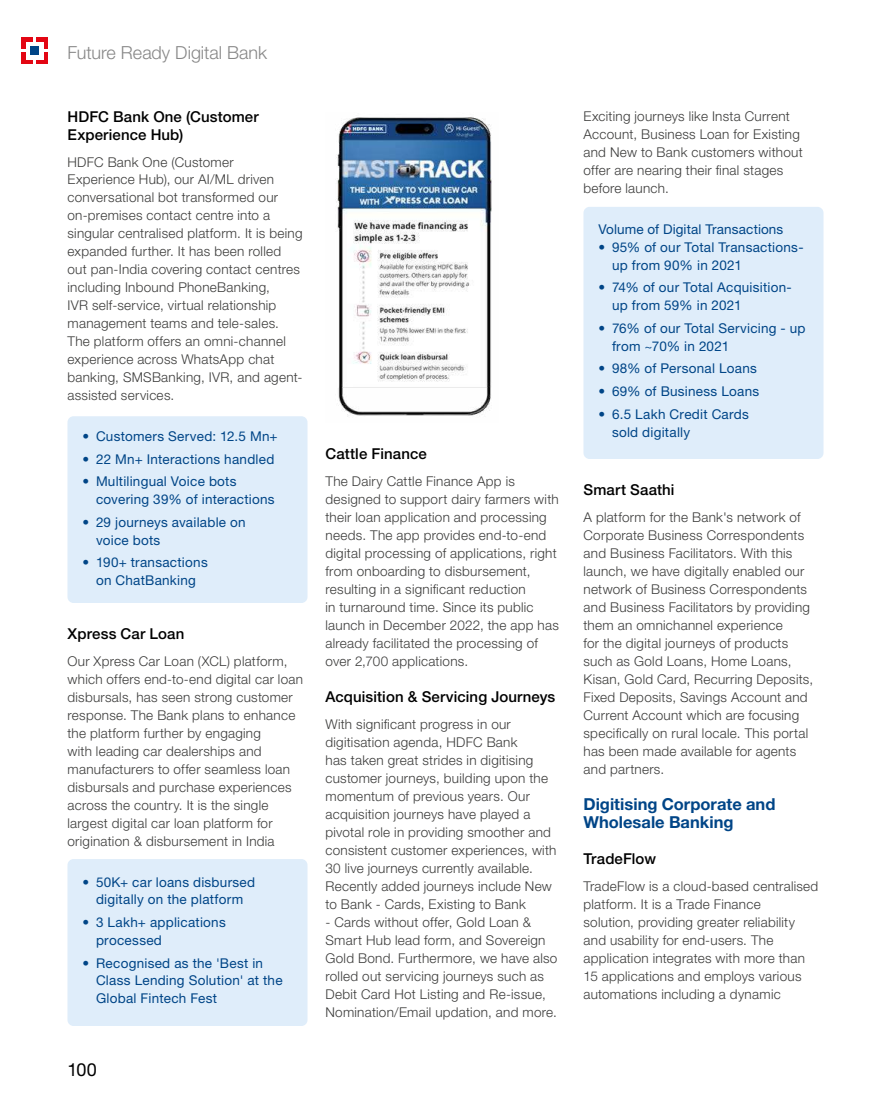
<style>
.page{position:relative;width:891px;height:1107px;background:#fff}
.page>*{position:absolute;margin:0;border:0;box-sizing:border-box;transform-origin:0 0}
.t1{font:300 18px "Helvetica Neue LT Std";color:#878787}
.t2{font:18px "Helvetica Neue LT Std";color:#000}
.t3{font:700 16.5px/18px "Helvetica Neue LT Std";color:#004587}
.t4{font:500 15px/18px "Helvetica Neue LT Std";letter-spacing:.005em;color:#000}
.t5{font:300 13.5px/18px "Helvetica Neue LT Std";letter-spacing:.02em;color:#3c3c3b}
.t6{font:13.5px/18px "Helvetica Neue LT Std";letter-spacing:.02em;color:#004587}
</style>
<div class="page">
<div style="left:68px;top:416px;width:240px;height:187px;background:#dfedfa;border-radius:6px"></div>
<div style="left:68px;top:859px;width:240px;height:167px;background:#dfedfa;border-radius:6px"></div>
<img style="left:336px;top:117px;width:156px;height:300px">
<div style="left:584px;top:207px;width:240px;height:252px;background:#dfedfa;border-radius:6px"></div>
<div style="left:21px;top:37px;width:27px;height:27px;background:#e30613"></div>
<div style="left:26px;top:42px;width:17px;height:17px;background:#fff"></div>
<hr style="left:33px;top:37px;width:3px;height:27px;background:#fff">
<hr style="left:21px;top:49px;width:27px;height:3px;background:#fff">
<div style="left:31px;top:47px;width:8px;height:8px;background:#004587"></div>
<h1 class="t1" style="left:68px;top:41px;width:201px">Future Ready Digital Bank</h1>
<p class="t4" style="left:68px;top:107px;width:193px">HDFC Bank One (Customer<br>Experience Hub)</p>
<p class="t5" style="left:68px;top:152px;width:237px">HDFC Bank One (Customer Experience Hub), our AI/ML driven conversational bot transformed our on-premises contact centre into a singular centralised platform. It is being expanded further. It has been rolled out pan-India covering contact centres including Inbound PhoneBanking,<br>IVR self-service, virtual relationship management teams and tele-sales.<br>The platform offers an omni-channel experience across WhatsApp chat banking, SMSBanking, IVR, and agent&shy;assisted services.</p>
<p class="t6" style="left:82px;top:427px;width:197px">• Customers Served: 12.5 Mn+</p>
<p class="t6" style="left:82px;top:450px;width:193px">• 22 Mn+ Interactions handled</p>
<p class="t6" style="left:96px;top:472px;width:180px;text-indent:-14px">• Multilingual Voice bots covering 39% of interactions</p>
<p class="t6" style="left:96px;top:513px;width:151px;text-indent:-14px">• 29 journeys available on voice bots</p>
<p class="t6" style="left:82px;top:553px;width:127px;text-align:center">• 190+ transactions on ChatBanking</p>
<p class="t4" style="left:68px;top:625px;width:118px">Xpress Car Loan</p>
<p class="t5" style="left:68px;top:652px;width:237px">Our Xpress Car Loan (XCL) platform, which offers end-to-end digital car loan disbursals, has seen strong customer response. The Bank plans to enhance the platform further by engaging<br>with leading car dealerships and manufacturers to offer seamless loan disbursals and purchase experiences across the country. It is the single largest digital car loan platform for origination &amp; disbursement in India</p>
<p class="t6" style="left:82px;top:873px;width:174px;text-align:center">• 50K+ car loans disbursed digitally on the platform</p>
<p class="t6" style="left:96px;top:913px;width:131px;text-indent:-14px">• 3 Lakh+ applications processed</p>
<p class="t6" style="left:96px;top:954px;width:188px;text-indent:-14px">• Recognised as the 'Best in<br>Class Lending Solution' at the<br>Global Fintech Fest</p>
<h1 class="t2" style="left:68px;top:1058px;width:31px">100</h1>
<p class="t4" style="left:326px;top:445px;width:103px">Cattle Finance</p>
<p class="t5" style="left:326px;top:472px;width:235px">The Dairy Cattle Finance App is designed to support dairy farmers with their loan application and processing needs. The app provides end-to-end digital processing of applications, right from onboarding to disbursement, resulting in a significant reduction<br>in turnaround time. Since its public launch in December 2022, the app has already facilitated the processing of over 2,700 applications.</p>
<p class="t4" style="left:326px;top:688px;width:231px">Acquisition &amp; Servicing Journeys</p>
<p class="t5" style="left:326px;top:715px;width:232px">With significant progress in our digitisation agenda, HDFC Bank<br>has taken great strides in digitising customer journeys, building upon the momentum of previous years. Our acquisition journeys have played a pivotal role in providing smoother and consistent customer experiences, with 30 live journeys currently available.<br>Recently added journeys include New to Bank - Cards, Existing to Bank</p>
<p class="t5" style="left:326px;top:913px;width:233px">- Cards without offer, Gold Loan &amp; Smart Hub lead form, and Sovereign Gold Bond. Furthermore, we have also rolled out servicing journeys such as Debit Card Hot Listing and Re-issue, Nomination/Email updation, and more.</p>
<p class="t5" style="left:583px;top:107px;width:221px">Exciting journeys like Insta Current<br>Account, Business Loan for Existing and New to Bank customers without offer are nearing their final stages before launch.</p>
<p class="t6" style="left:598px;top:220px;width:186px">Volume of Digital Transactions</p>
<p class="t6" style="left:612px;top:238px;width:193px;text-indent:-14px">• 95% of our Total Transactions&shy;up from 90% in 2021</p>
<p class="t6" style="left:612px;top:279px;width:181px;text-indent:-14px">• 74% of our Total Acquisition&shy;up from 59% in 2021</p>
<p class="t6" style="left:612px;top:319px;width:195px;text-indent:-14px">• 76% of our Total Servicing - up from ~70% in 2021</p>
<p class="t6" style="left:598px;top:360px;width:160px">• 98% of Personal Loans</p>
<p class="t6" style="left:598px;top:382px;width:162px">• 69% of Business Loans</p>
<p class="t6" style="left:612px;top:405px;width:138px;text-indent:-14px">• 6.5 Lakh Credit Cards sold digitally</p>
<p class="t4" style="left:584px;top:481px;width:93px">Smart Saathi</p>
<p class="t5" style="left:584px;top:508px;width:231px">A platform for the Bank's network of Corporate Business Correspondents and Business Facilitators. With this launch, we have digitally enabled our network of Business Correspondents and Business Facilitators by providing them an omnichannel experience<br>for the digital journeys of products such as Gold Loans, Home Loans, Kisan, Gold Card, Recurring Deposits, Fixed Deposits, Savings Account and Current Account which are focusing specifically on rural locale. This portal has been made available for agents and partners.</p>
<p class="t3" style="left:584px;top:795px;width:193px">Digitising Corporate and<br>Wholesale Banking</p>
<p class="t4" style="left:584px;top:850px;width:74px">TradeFlow</p>
<p class="t5" style="left:584px;top:877px;width:236px">TradeFlow is a cloud-based centralised platform. It is a Trade Finance<br>solution, providing greater reliability and usability for end-users. The application integrates with more than 15 applications and employs various automations including a dynamic</p>
</div>
